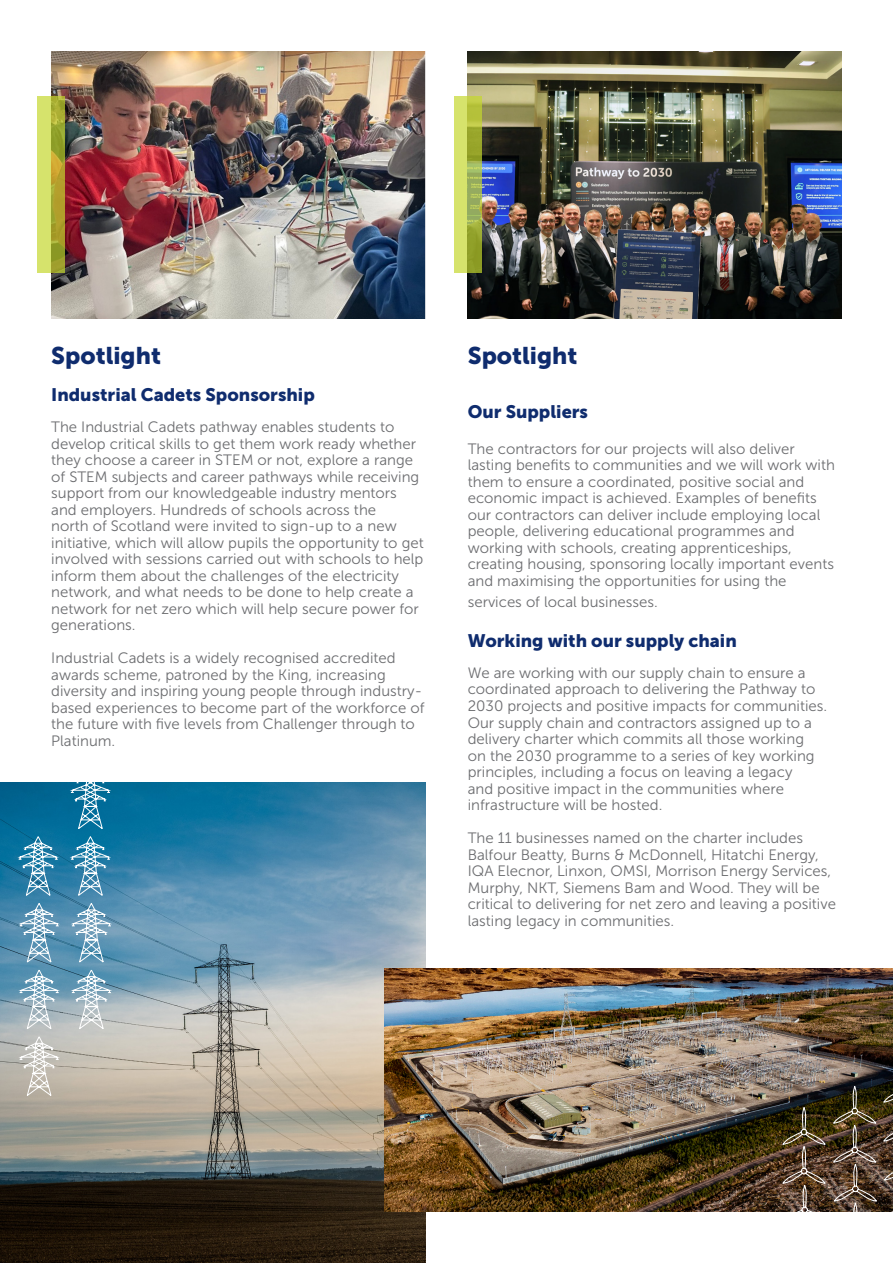
<style>
.page{position:relative;width:893px;height:1263px;background:#fff}
.page>*{position:absolute;margin:0;border:0;box-sizing:border-box;transform-origin:0 0}
.t1{font:24px "Museo Sans 900";color:#0f2c6e}
.t2{font:18px "Museo Sans 900";color:#0f2c6e}
.t3{font:15px/16.5px "Museo Sans 300";color:#6c6d70}
</style>
<div class="page">
<img style="left:468px;top:51px;width:374px;height:267px">
<img style="left:0;top:782px;width:425px;height:481px">
<svg style="left:16px;top:782px;width:98px;height:314px;background:#71a0b5"></svg>
<img style="left:51px;top:51px;width:374px;height:267px">
<svg style="left:38px;top:96px;width:27px;height:177px;background:#bdc14b"></svg>
<svg style="left:454px;top:96px;width:28px;height:177px;background:#b8c754"></svg>
<img style="left:385px;top:968px;width:508px;height:244px">
<img style="left:782px;top:1044px;width:111px;height:168px">
<p class="t1" style="left:51px;top:342px;width:111px">Spotlight</p>
<p class="t2" style="left:51px;top:385px;width:265px">Industrial Cadets Sponsorship</p>
<p class="t3" style="left:51px;top:419px;width:374px">The Industrial Cadets pathway enables students to develop critical skills to get them work ready whether they choose a career in STEM or not, explore a range of STEM subjects and career pathways while receiving support from our knowledgeable industry mentors and employers. Hundreds of schools across the<br>north of Scotland were invited to sign-up to a new initiative, which will allow pupils the opportunity to get involved with sessions carried out with schools to help inform them about the challenges of the electricity network, and what needs to be done to help create a network for net zero which will help secure power for generations.</p>
<p class="t3" style="left:51px;top:650px;width:375px">Industrial Cadets is a widely recognised accredited awards scheme, patroned by the King, increasing diversity and inspiring young people through industry&shy;based experiences to become part of the workforce of the future with five levels from Challenger through to Platinum.</p>
<p class="t1" style="left:468px;top:342px;width:111px">Spotlight</p>
<p class="t2" style="left:468px;top:401px;width:122px">Our Suppliers</p>
<p class="t3" style="left:468px;top:441px;width:369px">The contractors for our projects will also deliver lasting benefits to communities and we will work with them to ensure a coordinated, positive social and economic impact is achieved. Examples of benefits our contractors can deliver include employing local people, delivering educational programmes and working with schools, creating apprenticeships, creating housing, sponsoring locally important events and maximising the opportunities for using the</p>
<p class="t3" style="left:468px;top:594px;width:192px">services of local businesses.</p>
<p class="t2" style="left:468px;top:630px;width:271px">Working with our supply chain</p>
<p class="t3" style="left:468px;top:665px;width:361px">We are working with our supply chain to ensure a coordinated approach to delivering the Pathway to 2030 projects and positive impacts for communities.<br>Our supply chain and contractors assigned up to a delivery charter which commits all those working<br>on the 2030 programme to a series of key working principles, including a focus on leaving a legacy<br>and positive impact in the communities where infrastructure will be hosted.</p>
<p class="t3" style="left:468px;top:830px;width:370px">The 11 businesses named on the charter includes Balfour Beatty, Burns &amp; McDonnell, Hitatchi Energy, IQA Elecnor, Linxon, OMSI, Morrison Energy Services, Murphy, NKT, Siemens Bam and Wood. They will be critical to delivering for net zero and leaving a positive lasting legacy in communities.</p>
</div>
